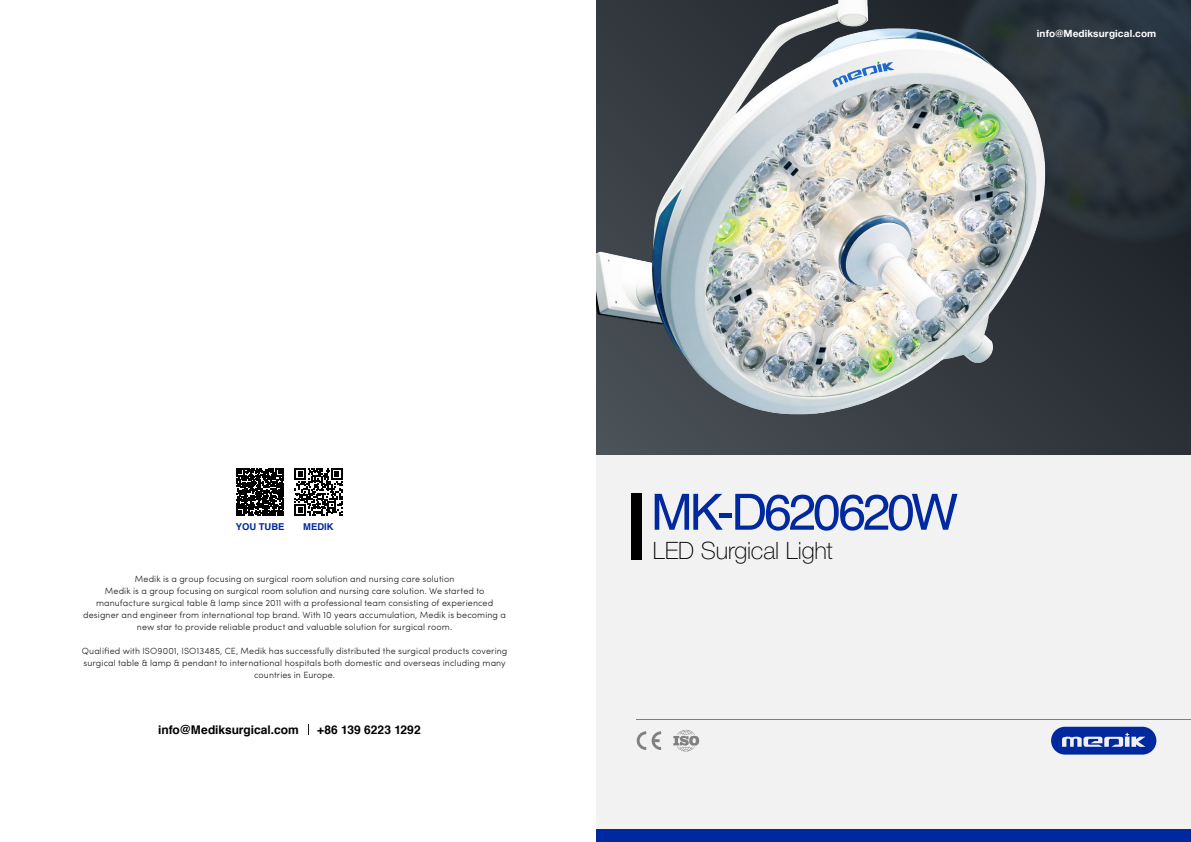
<style>
.page{position:relative;width:1191px;height:842px;background:#fff}
.page>*{position:absolute;margin:0;border:0;box-sizing:border-box;transform-origin:0 0}
.t1{font:50px "Helvetica";letter-spacing:-.065em;color:#00289f}
.t2{font:100 24px "Helvetica Neue Cyr";letter-spacing:-.01em;color:#000}
.t3{font:700 12px "Helvetica";color:#000}
.t4{font:700 10px "Helvetica Neue Cyr";letter-spacing:.015em;color:#fff}
.t5{font:700 9.4px "Helvetica";color:#00289f}
.t6{font:300 9px/12px "Sofia Pro";letter-spacing:.01em;color:#262626;text-align:center}
</style>
<div class="page">
<div style="left:596px;top:455px;width:595px;height:374px;background:#f2f2f2"></div>
<hr style="left:636px;top:720px;width:555px;height:1px;background:#7f7f7f">
<svg style="left:636px;top:731px;width:25px;height:19px"></svg>
<svg style="left:673px;top:730px;width:26px;height:21px"></svg>
<svg style="left:236px;top:468px;width:48px;height:48px"></svg>
<svg style="left:295px;top:468px;width:47px;height:48px"></svg>
<div style="left:596px;top:0;width:595px;height:455px;background:#272d32"></div>
<svg style="left:1087px;top:0;width:104px;height:216px"></svg>
<img style="left:596px;top:0;width:491px;height:454px">
<svg style="left:832px;top:61px;width:62px;height:26px;background:#c0d1e4"></svg>
<div style="left:596px;top:829px;width:595px;height:13px;background:#00289f"></div>
<div style="left:631px;top:493px;width:11px;height:66px;background:#000"></div>
<div style="left:1051px;top:727px;width:105px;height:27px;background:#00289f;border-radius:14px"></div>
<svg style="left:1062px;top:733px;width:83px;height:14px"></svg>
<p class="t4" style="left:1036px;top:28px;width:121px">info@Mediksurgical.com</p>
<p class="t5" style="left:236px;top:519px;width:50px">YOU TUBE</p>
<p class="t5" style="left:303px;top:519px;width:32px">MEDIK</p>
<p class="t6" style="left:83px;top:572px;width:424px">Medik is a group focusing on surgical room solution and nursing care solution<br>Medik is a group focusing on surgical room solution and nursing care solution. We started to manufacture surgical table &amp; lamp since 2011 with a professional team consisting of experienced designer and engineer from international top brand. With 10 years accumulation, Medik is becoming a new star to provide reliable product and valuable solution for surgical room.</p>
<p class="t6" style="left:82px;top:644px;width:427px">Qualified with ISO9001, ISO13485, CE, Medik has successfully distributed the surgical products covering surgical table &amp; lamp &amp; pendant to international hospitals both domestic and overseas including many countries in Europe.</p>
<h3 class="t3" style="left:158px;top:720px;width:142px">info@Mediksurgical.com</h3>
<h3 class="t3" style="left:317px;top:720px;width:105px">+86 139 6223 1292</h3>
<h1 class="t1" style="left:651px;top:474px;width:309px">MK-D620620W</h1>
<h2 class="t2" style="left:653px;top:537px;width:181px">LED Surgical Light</h2>
</div>
